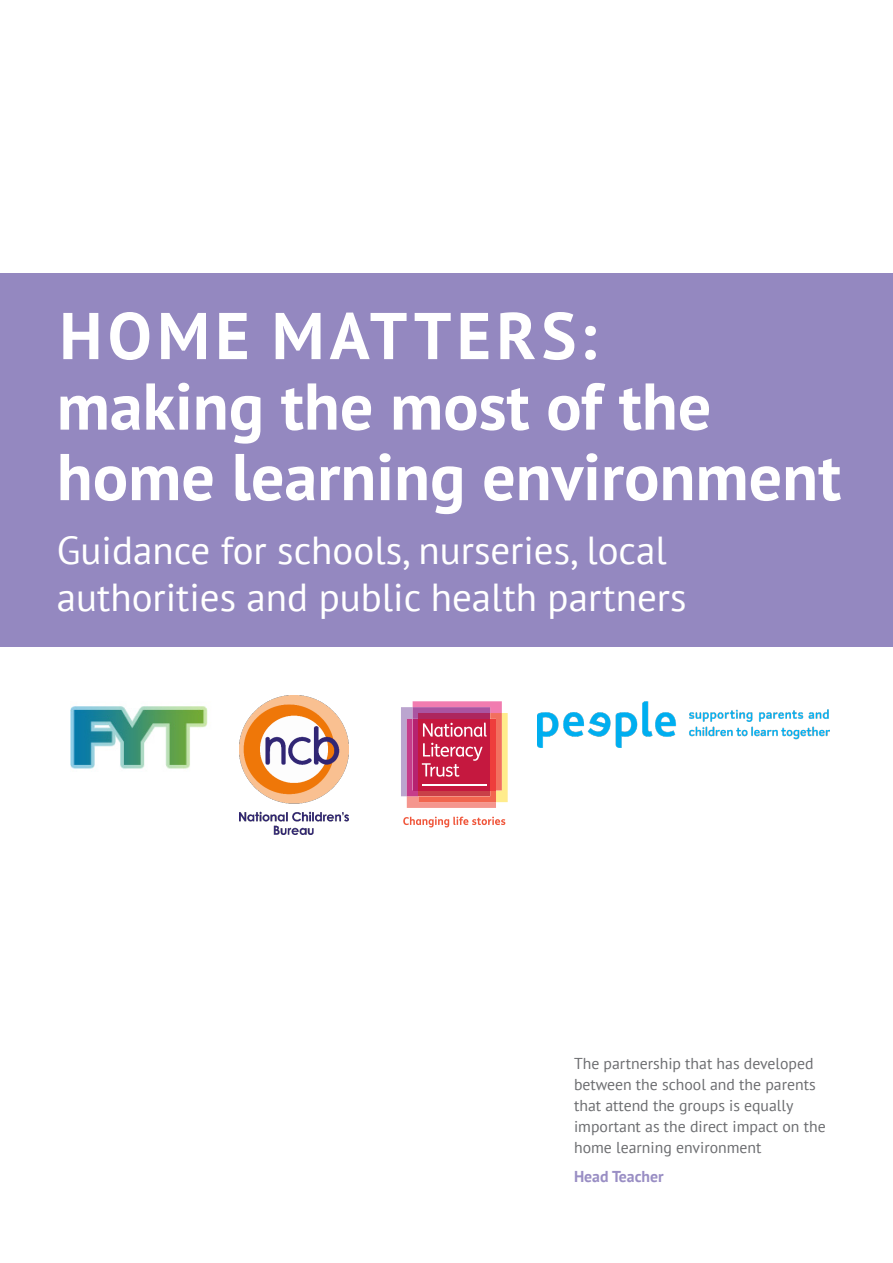
<style>
.page{position:relative;width:893px;height:1263px;background:#fff}
.page>*{position:absolute;margin:0;border:0;box-sizing:border-box;transform-origin:0 0}
.H1__NLT{font:700 66px/70.5px "PT Sans";color:#fff}
.H1_subhead__NLT{font:39px/46.8px "PT Sans";color:#fff}
.Quote__NLT{font:15.75px/21px "PT Sans";color:#6c6d70}
.Quote__NLT-2{font:700 15.75px "PT Sans";color:#998ec4}
</style>
<div class="page">
<div style="left:0;top:273px;width:893px;height:373px;background:#9488c0"></div>
<img style="left:240px;top:695px;width:108px;height:140px">
<img style="left:70px;top:706px;width:138px;height:63px">
<img style="left:537px;top:702px;width:292px;height:46px">
<svg style="left:401px;top:701px;width:107px;height:107px;background:#d55c74"></svg>
<hr style="left:423px;top:784px;width:64px;height:1px;background:#fff">
<svg style="left:403px;top:817px;width:102px;height:10px"></svg>
<p class="H1__NLT" style="left:57px;top:300px;width:786px">HOME MATTERS:<br>making the most of the home learning environment</p>
<p class="H1_subhead__NLT" style="left:57px;top:526px;width:631px">Guidance for schools, nurseries, local authorities and public health partners</p>
<p class="Quote__NLT" style="left:574px;top:1052px;width:253px">The partnership that has developed between the school and the parents that attend the groups is equally important as the direct impact on the home learning environment</p>
<p class="Quote__NLT-2" style="left:574px;top:1166px;width:91px">Head Teacher</p>
</div>
